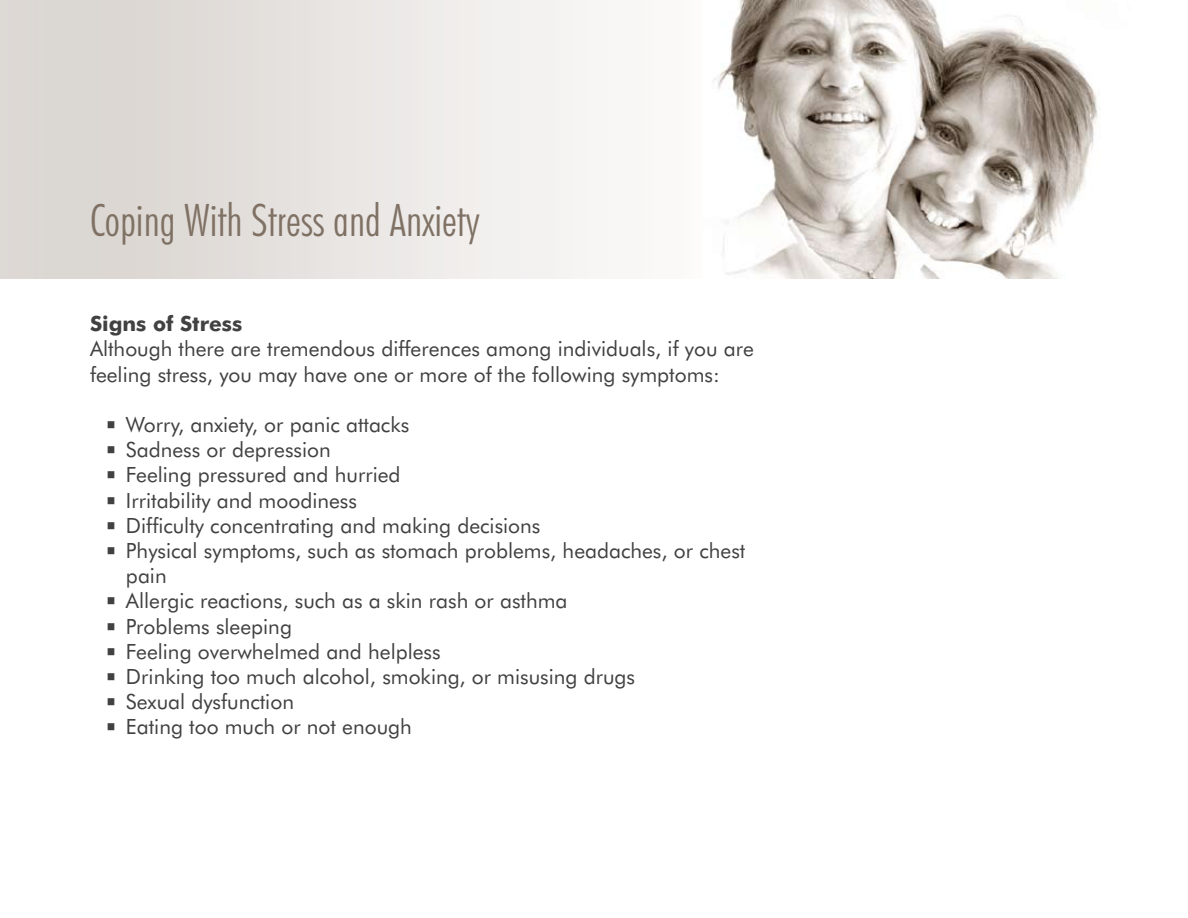
<style>
.page{position:relative;width:1188px;height:918px;background:#fff}
.page>*{position:absolute;margin:0;border:0;box-sizing:border-box;transform-origin:0 0}
.t1{font:300 condensed 45px "Futura BT";color:#7f7164}
.t2{font:21px/25.2px "Futura BT";color:#414142}
.t3{font:700 21px "Futura BT";color:#414142}
</style>
<div class="page">
<svg style="left:0;top:0;width:587px;height:279px"></svg>
<img style="left:714px;top:0;width:384px;height:279px">
<h1 class="t1" style="left:90px;top:192px;width:391px">Coping With Stress and Anxiety</h1>
<p class="t3" style="left:90px;top:311px;width:154px">Signs of Stress</p>
<p class="t2" style="left:90px;top:336px;width:665px">Although there are tremendous differences among individuals, if you are feeling stress, you may have one or more of the following symptoms:</p>
<p class="t2" style="left:126px;top:412px;width:621px">Worry, anxiety, or panic attacks<br>Sadness or depression<br>Feeling pressured and hurried<br>Irritability and moodiness<br>Difficulty concentrating and making decisions<br>Physical symptoms, such as stomach problems, headaches, or chest pain<br>Allergic reactions, such as a skin rash or asthma<br>Problems sleeping<br>Feeling overwhelmed and helpless<br>Drinking too much alcohol, smoking, or misusing drugs<br>Sexual dysfunction<br>Eating too much or not enough</p>
</div>
